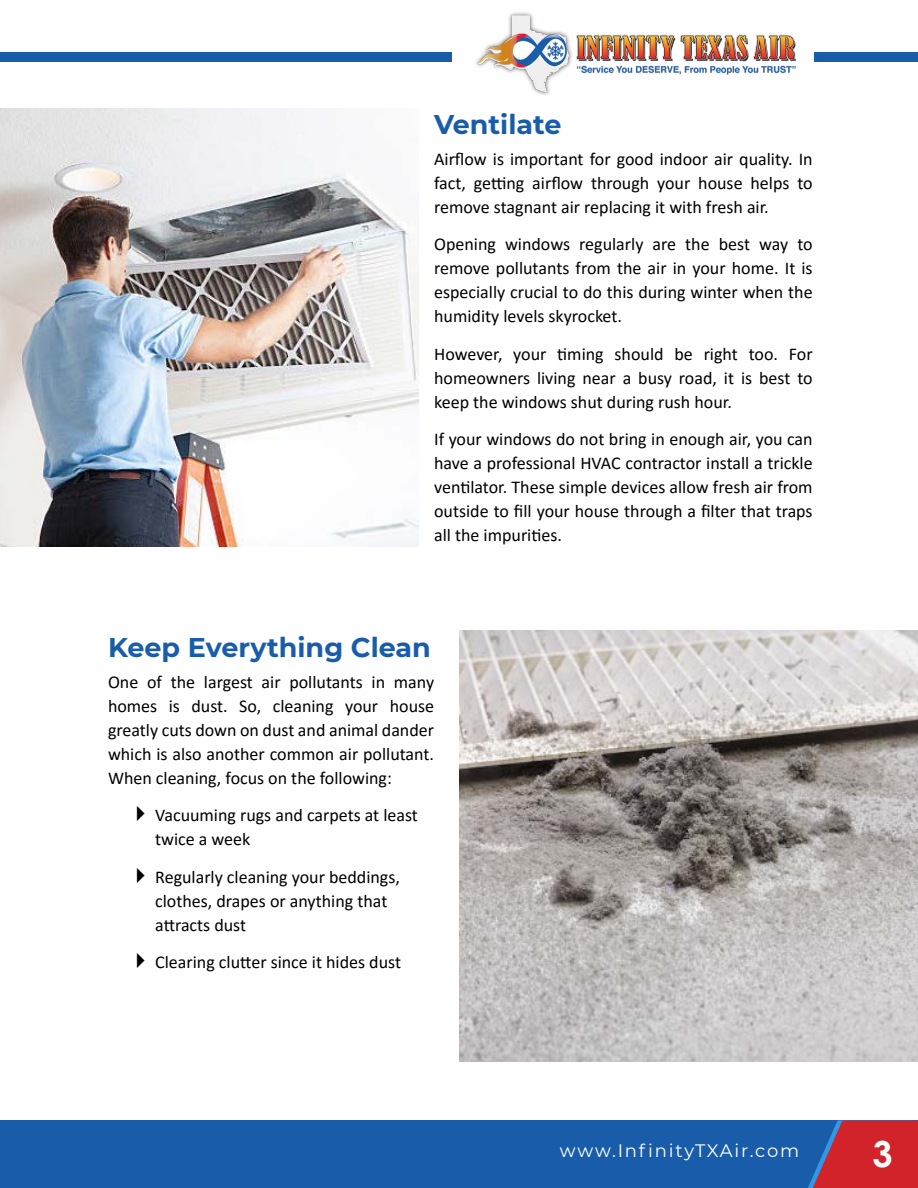
<style>
.page{position:relative;width:918px;height:1188px;background:#fff}
.page>*{position:absolute;margin:0;border:0;box-sizing:border-box;transform-origin:0 0}
.t1{font:700 36px "Century Gothic";color:#fff}
.t2{font:700 27px "Montserrat";color:#195daa}
.t3{font:18px/24px "Calibri";color:#000;text-align:justify}
.t4{font:18px "Montserrat";letter-spacing:.1em;color:#fff}
</style>
<div class="page">
<div style="left:0;top:52px;width:918px;height:10px;background:#195daa"></div>
<div style="left:0;top:1120px;width:918px;height:68px;background:#195daa"></div>
<svg style="left:808px;top:1120px;width:110px;height:68px;background:#b13044"></svg>
<div style="left:453px;top:8px;width:361px;height:92px;background:#fff"></div>
<img style="left:476px;top:12px;width:320px;height:83px">
<img style="left:0;top:108px;width:418px;height:438px">
<img style="left:459px;top:631px;width:459px;height:431px">
<h2 class="t2" style="left:434px;top:105px;width:129px">Ventilate</h2>
<p class="t3" style="left:434px;top:146px;width:380px">Airflow is important for good indoor air quality. In fact, getting airflow through your house helps to remove stagnant air replacing it with fresh air.</p>
<p class="t3" style="left:434px;top:232px;width:380px">Opening windows regularly are the best way to remove pollutants from the air in your home. It is especially crucial to do this during winter when the humidity levels skyrocket.</p>
<p class="t3" style="left:434px;top:341px;width:380px">However, your timing should be right too. For homeowners living near a busy road, it is best to keep the windows shut during rush hour.</p>
<p class="t3" style="left:434px;top:427px;width:380px">If your windows do not bring in enough air, you can have a professional HVAC contractor install a trickle ventilator. These simple devices allow fresh air from outside to fill your house through a filter that traps all the impurities.</p>
<h2 class="t2" style="left:108px;top:628px;width:324px">Keep Everything Clean</h2>
<p class="t3" style="left:108px;top:669px;width:328px">One of the largest air pollutants in many homes is dust. So, cleaning your house greatly cuts down on dust and animal dander which is also another common air pollutant.<br>When cleaning, focus on the following:</p>
<p class="t3" style="left:155px;top:803px;width:264px">Vacuuming rugs and carpets at least twice a week</p>
<p class="t3" style="left:155px;top:864px;width:246px;text-align:left">Regularly cleaning your beddings, clothes, drapes or anything that attracts dust</p>
<p class="t3" style="left:155px;top:950px;width:247px">Clearing clutter since it hides dust</p>
<p class="t4" style="left:560px;top:1139px;width:241px">www.InfinityTXAir.com</p>
<h1 class="t1" style="left:873px;top:1127px;width:22px">3</h1>
</div>
